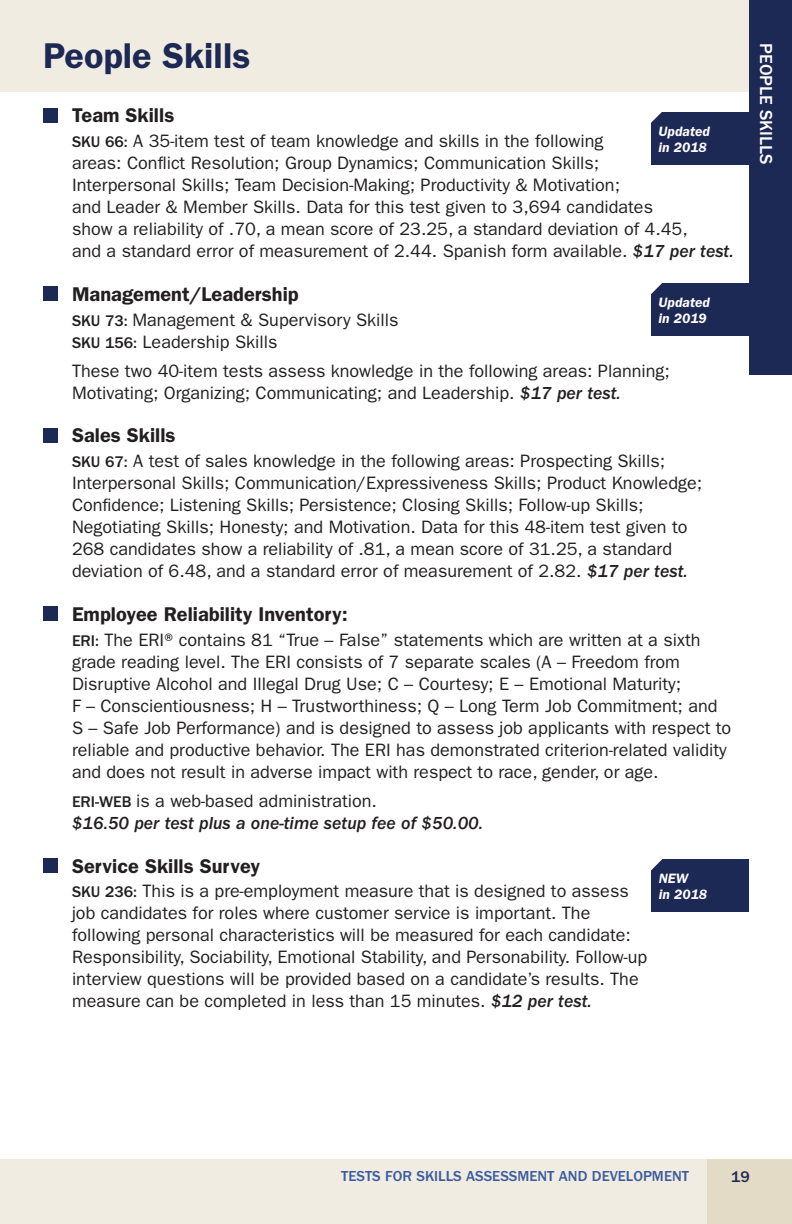
<style>
.page{position:relative;width:792px;height:1224px;background:#fff}
.page>*{position:absolute;margin:0;border:0;box-sizing:border-box;transform-origin:0 0}
.Section_head{font:600 36px "ITC Franklin Gothic Std";color:#1d2955}
.Test_head{font:600 20px "ITC Franklin Gothic Std";color:#231f20}
.Test_Text{font:18px/22px "ITC Franklin Gothic Std";color:#231f20}
.Test_Text-2{font:italic 500 18px/22px "Franklin Gothic";color:#231f20}
.t1{font:500 18px "ITC Franklin Gothic Std";color:#fff}
.t2{font:500 16px "ITC Franklin Gothic Std";color:#1d2955}
.t3{font:500 15px "ITC Franklin Gothic Std";color:#3a5b9e}
.Test_Text-3{font:italic 600 14px/16px "Franklin Gothic";color:#fff}
.s1{font-weight:500;font-size:16px}
.s2{font-family:"Franklin Gothic";font-weight:500;font-style:italic}
.s3{font-family:"ITC Franklin Gothic Std";font-style:normal;font-size:16px}
.s4{font-family:"ITC Franklin Gothic Std";font-weight:400;font-style:normal}
</style>
<div class="page">
<div style="left:12px;top:1159px;width:780px;height:65px;background:#e3dbc5"></div>
<div style="left:0;top:1159px;width:706px;height:65px;background:#f1ece2"></div>
<div style="left:0;top:0;width:780px;height:91px;background:#f1ece2"></div>
<div style="left:43px;top:108px;width:14px;height:14px;background:#1d2955"></div>
<div style="left:43px;top:286px;width:14px;height:15px;background:#1d2955"></div>
<div style="left:43px;top:428px;width:14px;height:14px;background:#1d2955"></div>
<div style="left:43px;top:607px;width:14px;height:14px;background:#1d2955"></div>
<div style="left:43px;top:858px;width:14px;height:15px;background:#1d2955"></div>
<div style="left:750px;top:0;width:42px;height:374px;background:#1d2955"></div>
<div style="left:652px;top:860px;width:97px;height:52px;background:#1d2955"></div>
<svg style="left:651px;top:859px;width:13px;height:14px"></svg>
<div style="left:651px;top:112px;width:98px;height:53px;background:#1d2955"></div>
<svg style="left:651px;top:112px;width:11px;height:11px"></svg>
<div style="left:651px;top:284px;width:98px;height:52px;background:#1d2955"></div>
<svg style="left:651px;top:283px;width:13px;height:11px"></svg>
<p class="Section_head" style="left:43px;top:34px;width:209px">People Skills</p>
<p class="Test_head" style="left:72px;top:104px;width:104px">Team Skills</p>
<p class="Test_Text" style="left:72px;top:130px;width:663px"><span class="s1">SKU 66:</span> A 35-item test of team knowledge and skills in the following<br>areas: Conflict Resolution; Group Dynamics; Communication Skills;<br>Interpersonal Skills; Team Decision-Making; Productivity &amp; Motivation;<br>and Leader &amp; Member Skills. Data for this test given to 3,694 candidates<br>show a reliability of .70, a mean score of 23.25, a standard deviation of 4.45,<br>and a standard error of measurement of 2.44. Spanish form available. <span class="s2">$17 per test.</span></p>
<p class="Test_head" style="left:72px;top:282px;width:228px">Management/Leadership</p>
<p class="Test_Text" style="left:72px;top:309px;width:328px"><span class="s1">SKU 73:</span> Management &amp; Supervisory Skills<br><span class="s1">SKU 156:</span> Leadership Skills</p>
<p class="Test_Text" style="left:72px;top:360px;width:599px">These two 40-item tests assess knowledge in the following areas: Planning;<br>Motivating; Organizing; Communicating; and Leadership. <span class="s2">$17 per test.</span></p>
<p class="Test_head" style="left:72px;top:424px;width:105px">Sales Skills</p>
<p class="Test_Text" style="left:72px;top:450px;width:632px"><span class="s1">SKU 67:</span> A test of sales knowledge in the following areas: Prospecting Skills; Interpersonal Skills; Communication/Expressiveness Skills; Product Knowledge; Confidence; Listening Skills; Persistence; Closing Skills; Follow-up Skills; Negotiating Skills; Honesty; and Motivation. Data for this 48-item test given to 268 candidates show a reliability of .81, a mean score of 31.25, a standard deviation of 6.48, and a standard error of measurement of 2.82. <span class="s2">$17 per test.</span></p>
<p class="Test_head" style="left:72px;top:602px;width:277px">Employee Reliability Inventory:</p>
<p class="Test_Text" style="left:72px;top:629px;width:661px"><span class="s1">ERI:</span> The ERI® contains 81 “True – False” statements which are written at a sixth grade reading level. The ERI consists of 7 separate scales (A – Freedom from Disruptive Alcohol and Illegal Drug Use; C – Courtesy; E – Emotional Maturity;<br>F – Conscientiousness; H – Trustworthiness; Q – Long Term Job Commitment; and S – Safe Job Performance) and is designed to assess job applicants with respect to reliable and productive behavior. The ERI has demonstrated criterion-related validity and does not result in adverse impact with respect to race, gender, or age.</p>
<p class="Test_Text-2" style="left:72px;top:790px;width:413px"><span class="s3">ERI-WEB</span> <span class="s4">is a web-based administration.<br></span>$16.50 per test plus a one-time setup fee of $50.00.</p>
<p class="Test_head" style="left:72px;top:854px;width:189px">Service Skills Survey</p>
<p class="Test_Text" style="left:72px;top:880px;width:577px"><span class="s1">SKU 236:</span> This is a pre-employment measure that is designed to assess job candidates for roles where customer service is important. The following personal characteristics will be measured for each candidate:<br>Responsibility, Sociability, Emotional Stability, and Personability. Follow-up interview questions will be provided based on a candidate’s results. The measure can be completed in less than 15 minutes. <span class="s2">$12 per test.</span></p>
<p class="Test_Text-3" style="left:659px;top:123px;width:53px">Updated in 2018</p>
<p class="Test_Text-3" style="left:659px;top:295px;width:53px">Updated in 2019</p>
<p class="Test_Text-3" style="left:659px;top:871px;width:50px">NEW<br>in 2018</p>
<p class="t1" style="left:776px;top:43px;width:122px;rotate:90deg">PEOPLE SKILLS</p>
<p class="t3" style="left:341px;top:1168px;width:349px">TESTS FOR SKILLS ASSESSMENT AND DEVELOPMENT</p>
<p class="t2" style="left:731px;top:1167px;width:20px">19</p>
</div>
